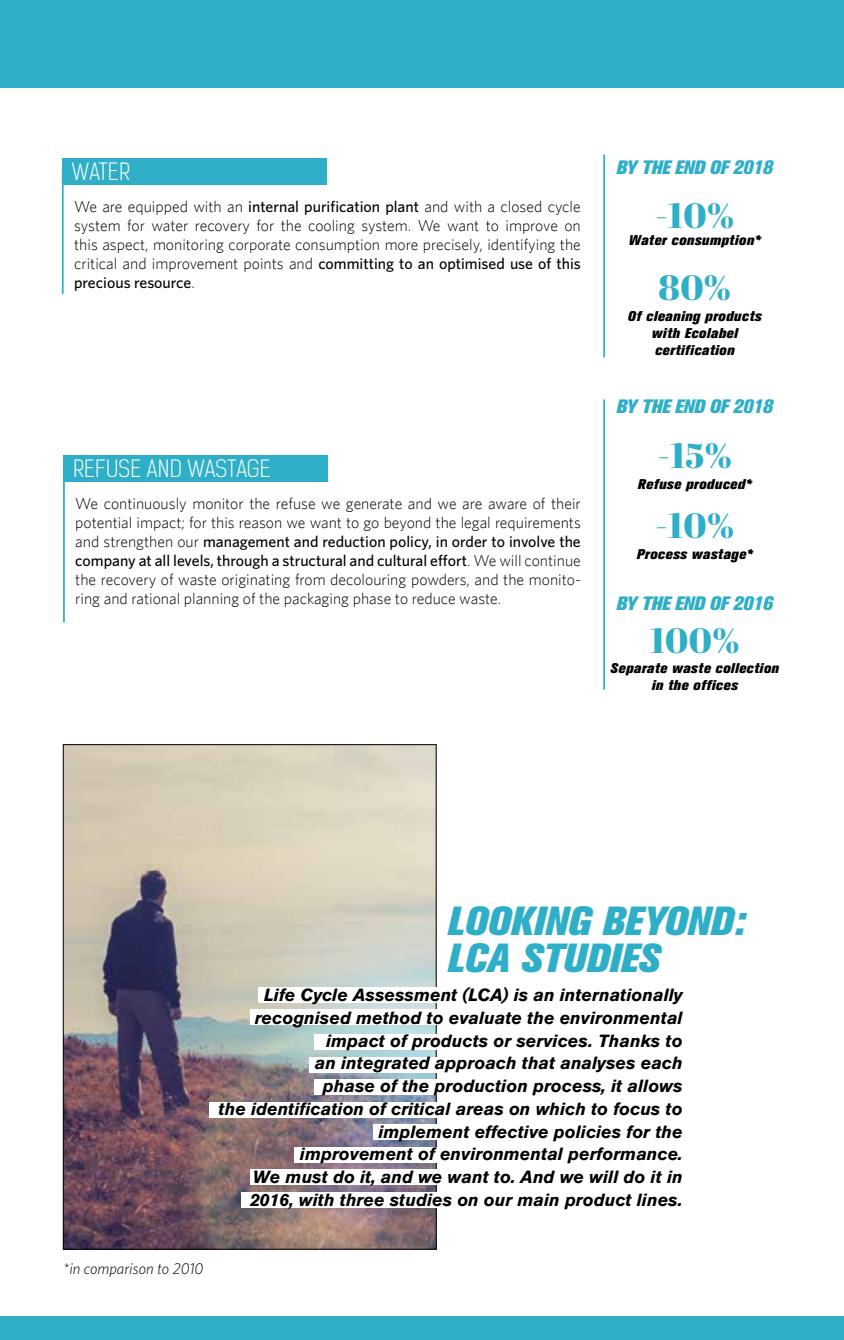
<style>
.page{position:relative;width:844px;height:1340px;background:#fff}
.page>*{position:absolute;margin:0;border:0;box-sizing:border-box;transform-origin:0 0}
.t1{font:italic 800 40.25px/36.8px "Akzidenz Grotesk BQ";letter-spacing:.01em;color:#2fafc7}
.t2{font:35px/70.5px "Abril Fatface";letter-spacing:.01em;color:#2fafc7}
.t3{font:300 22.75px "Kelson Sans";letter-spacing:.01em;color:#fff}
.t4{font:italic 800 19.25px "Akzidenz Grotesk BQ";letter-spacing:-.01em;color:#2fafc7}
.t5{font:italic 700 17.5px/22.8px "Akzidenz Grotesk BQ";color:#000;text-align:right}
.t6{font:300 15.75px/18.9px "Whitney";color:#000;text-align:justify}
.t7{font:italic 300 15.75px "Whitney";color:#000}
.t8{font:italic 800 14px/16.8px "Akzidenz Grotesk BQ";letter-spacing:.04em;color:#000;text-align:center}
.s1{font-weight:500}
</style>
<div class="page">
<div style="left:0;top:1316px;width:843px;height:23px;background:#2fafc7"></div>
<div style="left:0;top:0;width:843px;height:87px;background:#2fafc7"></div>
<img style="left:65px;top:746px;width:369px;height:501px">
<div style="left:63px;top:455px;width:265px;height:26px;background:#2fafc7"></div>
<div style="left:62px;top:158px;width:264px;height:27px;background:#2fafc7"></div>
<hr style="left:62px;top:166px;width:2px;height:128px;background:#2fafc7">
<hr style="left:63px;top:468px;width:2px;height:154px;background:#2fafc7">
<hr style="left:603px;top:154px;width:2px;height:203px;background:#2fafc7">
<hr style="left:603px;top:399px;width:2px;height:290px;background:#2fafc7">
<div style="left:294px;top:1147px;width:401px;height:16px;background:#fff"></div>
<div style="left:250px;top:1169px;width:445px;height:16px;background:#fff"></div>
<div style="left:241px;top:1191px;width:454px;height:16px;background:#fff"></div>
<div style="left:258px;top:987px;width:437px;height:15px;background:#fff"></div>
<div style="left:250px;top:1009px;width:445px;height:16px;background:#fff"></div>
<div style="left:314px;top:1034px;width:381px;height:16px;background:#fff"></div>
<div style="left:309px;top:1057px;width:386px;height:15px;background:#fff"></div>
<div style="left:314px;top:1078px;width:381px;height:16px;background:#fff"></div>
<div style="left:209px;top:1101px;width:486px;height:16px;background:#fff"></div>
<div style="left:373px;top:1123px;width:322px;height:16px;background:#fff"></div>
<h3 class="t3" style="left:72px;top:158px;width:59px">WATER</h3>
<p class="t6" style="left:74px;top:197px;width:508px">We are equipped with an <span class="s1">internal purification plant</span> and with a closed cycle system for water recovery for the cooling system. We want to improve on this aspect, monitoring corporate consumption more precisely, identifying the critical and improvement points and <span class="s1">committing to an optimised use of this precious resource</span>.</p>
<h3 class="t3" style="left:73px;top:454px;width:199px">REFUSE AND WASTAGE</h3>
<p class="t6" style="left:75px;top:494px;width:507px">We continuously monitor the refuse we generate and we are aware of their potential impact; for this reason we want to go beyond the legal requirements and strengthen our <span class="s1">management and reduction policy, in order to involve the company at all levels, through a structural and cultural effort</span>. We will continue the recovery of waste originating from decolouring powders, and the monito&shy;ring and rational planning of the packaging phase to reduce waste.</p>
<p class="t4" style="left:616px;top:156px;width:158px">BY THE END OF 2018</p>
<h2 class="t2" style="left:655px;top:179px;width:80px">-10%</h2>
<p class="t8" style="left:628px;top:232px;width:133px">Water consumption*</p>
<h2 class="t2" style="left:658px;top:252px;width:74px">80%</h2>
<p class="t8" style="left:627px;top:308px;width:135px">Of cleaning products with Ecolabel certification</p>
<p class="t4" style="left:616px;top:395px;width:158px">BY THE END OF 2018</p>
<h2 class="t2" style="left:655px;top:419px;width:80px">-15% -10%</h2>
<p class="t8" style="left:637px;top:475px;width:115px">Refuse produced*</p>
<p class="t8" style="left:636px;top:546px;width:117px">Process wastage*</p>
<p class="t4" style="left:616px;top:592px;width:158px">BY THE END OF 2016</p>
<h2 class="t2" style="left:650px;top:604px;width:91px">100%</h2>
<p class="t8" style="left:610px;top:660px;width:170px">Separate waste collection in the offices</p>
<h1 class="t1" style="left:447px;top:903px;width:299px">LOOKING BEYOND:<br>LCA STUDIES</h1>
<p class="t5" style="left:218px;top:983px;width:465px">Life Cycle Assessment (LCA) is an internationally recognised method to evaluate the environmental impact of products or services. Thanks to<br>an integrated approach that analyses each<br>phase of the production process, it allows<br>the identification of critical areas on which to focus to implement effective policies for the<br>improvement of environmental performance.<br>We must do it, and we want to. And we will do it in 2016, with three studies on our main product lines.</p>
<p class="t7" style="left:63px;top:1259px;width:142px">*in comparison to 2010</p>
</div>
